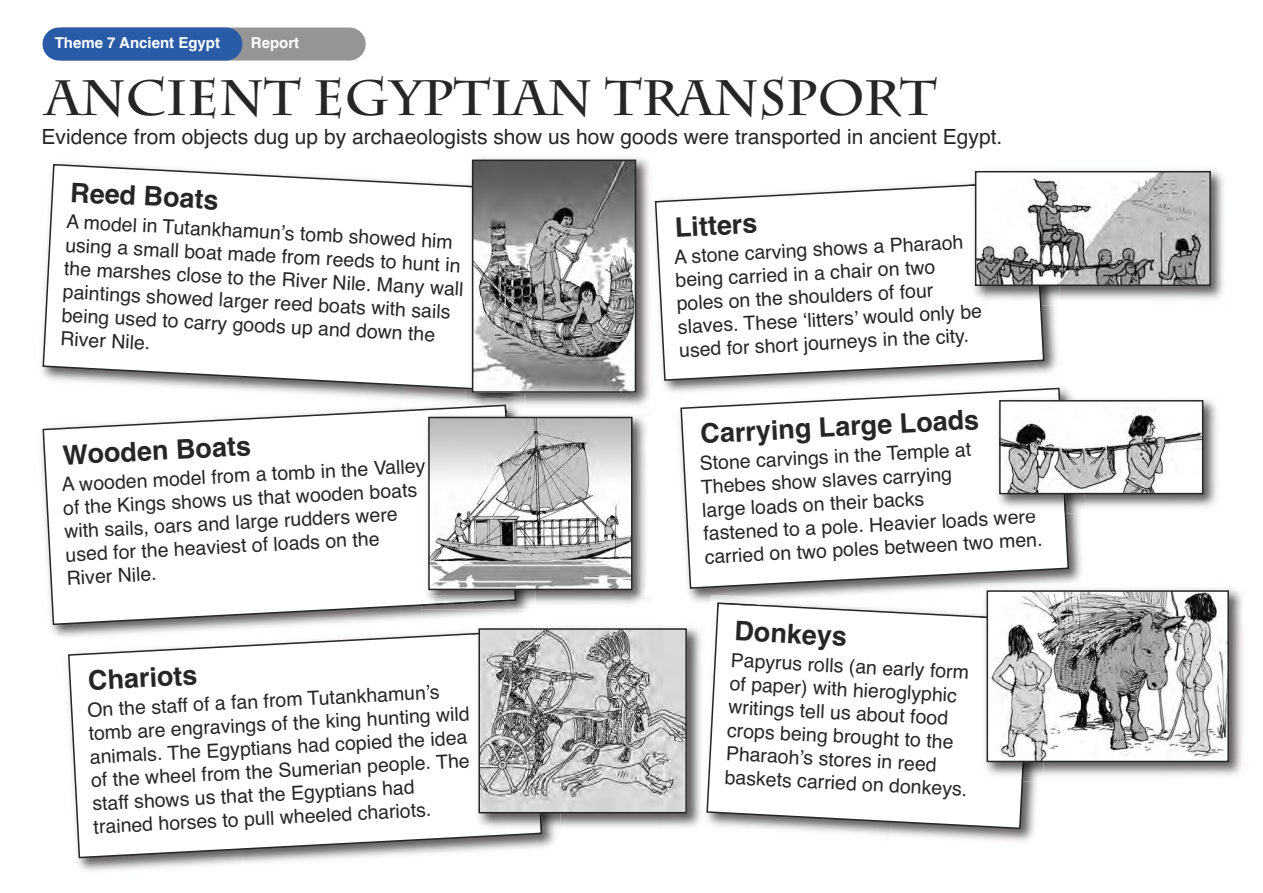
<style>
.page{position:relative;width:1263px;height:893px;background:#fff}
.page>*{position:absolute;margin:0;border:0;box-sizing:border-box;transform-origin:0 0}
.t1{font:700 49.5px "Charlemagne Std";color:#272627}
.t2{font:700 27px "Helvetica";color:#272627}
.t3{font:21px "Helvetica";color:#272627}
.t4{font:19.5px/23.4px "Helvetica";color:#272627}
.t5{font:700 15px "Helvetica";color:#fff}
</style>
<div class="page">
<div style="left:46px;top:28px;width:320px;height:33px;background:#959595;border-radius:17px"></div>
<div style="left:43px;top:28px;width:199px;height:33px;background:#295ba7;border-radius:17px"></div>
<svg style="left:42px;top:163px;width:423px;height:229px"></svg>
<img style="left:469px;top:156px;width:181px;height:250px">
<img style="left:465px;top:178px;width:72px;height:226px">
<img style="left:465px;top:186px;width:7px;height:204px">
<img style="left:475px;top:163px;width:158px;height:227px">
<div style="left:472px;top:160px;width:164px;height:233px;border:2px solid #272627"></div>
<img style="left:465px;top:397px;width:60px;height:10px">
<svg style="left:42px;top:404px;width:475px;height:222px"></svg>
<img style="left:60px;top:626px;width:495px;height:245px">
<svg style="left:67px;top:629px;width:476px;height:230px"></svg>
<img style="left:663px;top:305px;width:394px;height:87px">
<img style="left:648px;top:194px;width:2px;height:155px">
<svg style="left:654px;top:183px;width:391px;height:199px"></svg>
<img style="left:803px;top:782px;width:233px;height:60px">
<svg style="left:706px;top:609px;width:326px;height:221px"></svg>
<img style="left:673px;top:381px;width:409px;height:228px">
<img style="left:711px;top:595px;width:117px;height:12px">
<img style="left:717px;top:602px;width:42px;height:5px">
<img style="left:718px;top:603px;width:34px;height:4px">
<svg style="left:679px;top:387px;width:391px;height:203px"></svg>
<img style="left:536px;top:415px;width:115px;height:189px">
<img style="left:421px;top:415px;width:115px;height:195px">
<img style="left:516px;top:412px;width:10px;height:189px">
<img style="left:421px;top:412px;width:94px;height:193px">
<svg style="left:505px;top:410px;width:13px;height:2px"></svg>
<img style="left:431px;top:420px;width:198px;height:167px">
<div style="left:428px;top:417px;width:204px;height:173px;border:2px solid #272627"></div>
<img style="left:1085px;top:399px;width:132px;height:109px">
<img style="left:1066px;top:394px;width:19px;height:120px">
<img style="left:992px;top:394px;width:66px;height:120px">
<img style="left:1065px;top:394px;width:1px;height:120px">
<img style="left:1058px;top:394px;width:7px;height:120px">
<img style="left:1002px;top:403px;width:198px;height:88px">
<div style="left:999px;top:400px;width:204px;height:94px;border:2px solid #272627"></div>
<img style="left:1053px;top:170px;width:171px;height:129px">
<img style="left:974px;top:173px;width:86px;height:132px">
<img style="left:968px;top:182px;width:73px;height:123px">
<img style="left:978px;top:174px;width:230px;height:109px">
<div style="left:975px;top:171px;width:236px;height:115px;border:2px solid #272627"></div>
<img style="left:508px;top:621px;width:193px;height:207px">
<img style="left:472px;top:621px;width:36px;height:1px">
<img style="left:472px;top:622px;width:89px;height:211px">
<img style="left:472px;top:631px;width:69px;height:202px">
<img style="left:699px;top:699px;width:2px;height:129px">
<img style="left:481px;top:631px;width:203px;height:179px">
<div style="left:478px;top:628px;width:209px;height:185px;border:2px solid #272627"></div>
<img style="left:980px;top:588px;width:262px;height:188px">
<img style="left:980px;top:609px;width:71px;height:173px">
<img style="left:980px;top:617px;width:51px;height:165px">
<img style="left:980px;top:584px;width:109px;height:9px">
<img style="left:989px;top:593px;width:237px;height:166px">
<div style="left:986px;top:590px;width:243px;height:172px;border:2px solid #272627"></div>
<p class="t5" style="left:55px;top:34px;width:167px">Theme 7 Ancient Egypt</p>
<p class="t5" style="left:251px;top:34px;width:50px">Report</p>
<h1 class="t1" style="left:45px;top:69px;width:893px">ANCIENT EGYPTIAN TRANSPORT</h1>
<p class="t3" style="left:42px;top:125px;width:962px">Evidence from objects dug up by archaeologists show us how goods were transported in ancient Egypt.</p>
<h2 class="t2" style="left:71px;top:176px;width:150px;rotate:3deg">Reed Boats</h2>
<p class="t4" style="left:67px;top:210px;width:401px;rotate:3deg">A model in Tutankhamun’s tomb showed him using a small boat made from reeds to hunt in the marshes close to the River Nile. Many wall paintings showed larger reed boats with sails being used to carry goods up and down the River Nile.</p>
<h2 class="t2" style="left:674px;top:212px;width:84px;rotate:-3deg">Litters</h2>
<p class="t4" style="left:674px;top:245px;width:306px;rotate:-3deg">A stone carving shows a Pharaoh being carried in a chair on two poles on the shoulders of four slaves. These ‘litters’ would only be used for short journeys in the city.</p>
<h2 class="t2" style="left:62px;top:439px;width:190px;rotate:-3deg">Wooden Boats</h2>
<p class="t4" style="left:61px;top:473px;width:365px;rotate:-3deg">A wooden model from a tomb in the Valley of the Kings shows us that wooden boats with sails, oars and large rudders were used for the heaviest of loads on the<br>River Nile.</p>
<h2 class="t2" style="left:87px;top:665px;width:111px;rotate:-3deg">Chariots</h2>
<p class="t4" style="left:87px;top:698px;width:383px;rotate:-3deg">On the staff of a fan from Tutankhamun’s tomb are engravings of the king hunting wild animals. The Egyptians had copied the idea of the wheel from the Sumerian people. The staff shows us that the Egyptians had trained horses to pull wheeled chariots.</p>
<h2 class="t2" style="left:700px;top:418px;width:281px;rotate:-3deg">Carrying Large Loads</h2>
<p class="t4" style="left:699px;top:452px;width:340px;rotate:-3deg">Stone carvings in the Temple at<br>Thebes show slaves carrying<br>large loads on their backs<br>fastened to a pole. Heavier loads were carried on two poles between two men.</p>
<h2 class="t2" style="left:735px;top:615px;width:114px;rotate:3deg">Donkeys</h2>
<p class="t4" style="left:731px;top:648px;width:244px;rotate:3deg">Papyrus rolls (an early form of paper) with hieroglyphic writings tell us about food crops being brought to the<br>Pharaoh’s stores in reed baskets carried on donkeys.</p>
</div>
